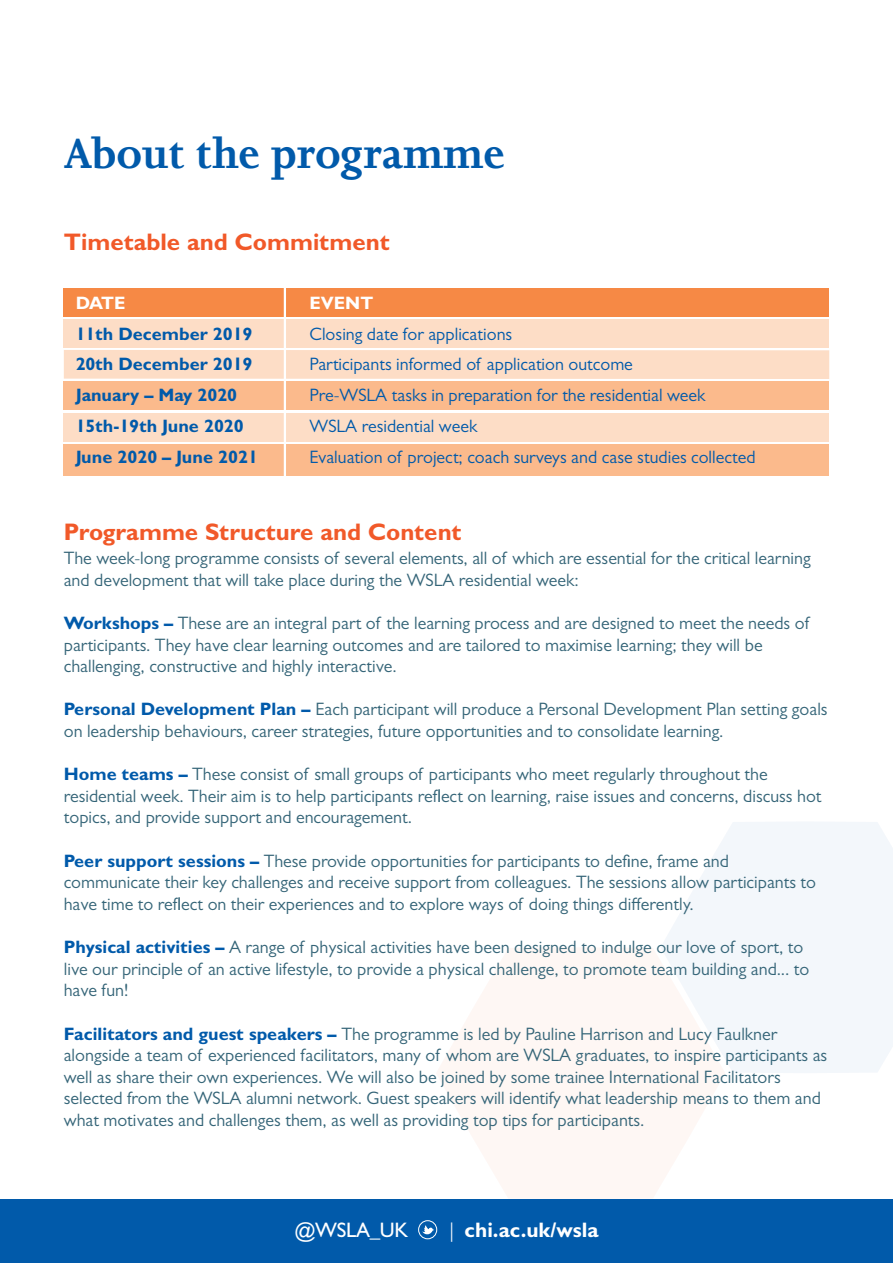
<style>
.page{position:relative;width:893px;height:1263px;background:#fff}
.page>*{position:absolute;margin:0;border:0;box-sizing:border-box;transform-origin:0 0}
.t1{font:700 48px "Joanna MT Std";color:#015aaa}
.t2{font:700 24px "Gill Sans MT Std";color:#f15929}
.t3{font:700 21px "Gill Sans MT Std";color:#fff}
.t4{font:500 21px "Gill Sans MT Std";letter-spacing:-.015em;color:#fff}
.t5{font:18px/21.6px "Gill Sans MT Std";color:#356578}
.t6{font:18px "Gill Sans MT Std";color:#015aaa}
.t7{font:700 18px "Gill Sans MT Std";color:#015aaa}
.t8{font:700 18px "Gill Sans MT Std";color:#fff}
.s1{font-weight:700;color:#015aaa}
.s2{font-weight:300}
</style>
<div class="page">
<svg style="left:661px;top:822px;width:232px;height:251px;fill:#f3f7fb"></svg>
<svg style="left:437px;top:947px;width:288px;height:252px;fill:#fef7f4"></svg>
<div style="left:0;top:1199px;width:893px;height:64px;background:#015aaa"></div>
<div style="left:418px;top:1220px;width:19px;height:19px;border:1px solid #fff;border-radius:50%"></div>
<svg style="left:422px;top:1225px;width:12px;height:10px"></svg>
<div style="left:64px;top:288px;width:765px;height:28px;background:#f68945"></div>
<div style="left:64px;top:381px;width:765px;height:29px;background:#fbba8c"></div>
<div style="left:64px;top:413px;width:765px;height:28px;background:#fdddc6"></div>
<div style="left:64px;top:444px;width:765px;height:31px;background:#fbba8c"></div>
<div style="left:64px;top:319px;width:765px;height:29px;background:#fdddc6"></div>
<div style="left:64px;top:350px;width:765px;height:29px;background:#fdddc6"></div>
<hr style="left:284px;top:283px;width:2px;height:206px;background:#fff">
<p class="t1" style="left:64px;top:134px;width:443px">About the programme</p>
<p class="t2" style="left:64px;top:234px;width:328px">Timetable and Commitment</p>
<p class="t8" style="left:76px;top:297px;width:51px">DATE</p>
<p class="t8" style="left:310px;top:297px;width:65px">EVENT</p>
<p class="t7" style="left:76px;top:327px;width:178px">11th December 2019</p>
<p class="t6" style="left:310px;top:327px;width:204px">Closing date for applications</p>
<p class="t7" style="left:76px;top:358px;width:178px">20th December 2019</p>
<p class="t6" style="left:310px;top:358px;width:325px">Participants informed of application outcome</p>
<p class="t7" style="left:76px;top:389px;width:163px">January – May 2020</p>
<p class="t6" style="left:310px;top:389px;width:397px">Pre-WSLA tasks in preparation for the residential week</p>
<p class="t7" style="left:76px;top:420px;width:170px">15th-19th June 2020</p>
<p class="t6" style="left:310px;top:420px;width:169px">WSLA residential week</p>
<p class="t7" style="left:76px;top:450px;width:184px">June 2020 – June 2021</p>
<p class="t6" style="left:310px;top:450px;width:448px">Evaluation of project; coach surveys and case studies collected</p>
<p class="t2" style="left:64px;top:523px;width:399px">Programme Structure and Content</p>
<p class="t5" style="left:64px;top:549px;width:748px">The week-long programme consists of several elements, all of which are essential for the critical learning and development that will take place during the WSLA residential week:</p>
<p class="t5" style="left:64px;top:614px;width:747px"><span class="s1">Workshops –</span> These are an integral part of the learning process and are designed to meet the needs of participants. They have clear learning outcomes and are tailored to maximise learning; they will be challenging, constructive and highly interactive.</p>
<p class="t5" style="left:64px;top:701px;width:765px"><span class="s1">Personal Development Plan –</span> Each participant will produce a Personal Development Plan setting goals on leadership behaviours, career strategies, future opportunities and to consolidate learning.</p>
<p class="t5" style="left:64px;top:765px;width:759px"><span class="s1">Home teams –</span> These consist of small groups of participants who meet regularly throughout the residential week. Their aim is to help participants reflect on learning, raise issues and concerns, discuss hot topics, and provide support and encouragement.</p>
<p class="t5" style="left:64px;top:852px;width:754px"><span class="s1">Peer support sessions –</span> These provide opportunities for participants to define, frame and communicate their key challenges and receive support from colleagues. The sessions allow participants to have time to reflect on their experiences and to explore ways of doing things differently.</p>
<p class="t5" style="left:64px;top:938px;width:747px"><span class="s1">Physical activities –</span> A range of physical activities have been designed to indulge our love of sport, to live our principle of an active lifestyle, to provide a physical challenge, to promote team building and... to have fun!</p>
<p class="t5" style="left:64px;top:1025px;width:765px"><span class="s1">Facilitators and guest speakers –</span> The programme is led by Pauline Harrison and Lucy Faulkner alongside a team of experienced facilitators, many of whom are WSLA graduates, to inspire participants as well as share their own experiences. We will also be joined by some trainee International Facilitators selected from the WSLA alumni network. Guest speakers will identify what leadership means to them and what motivates and challenges them, as well as providing top tips for participants.</p>
<p class="t4" style="left:294px;top:1217px;width:115px">@WSLA_UK</p>
<p class="t3" style="left:449px;top:1222px;width:151px"><span class="s2">|</span> chi.ac.uk/wsla</p>
</div>
